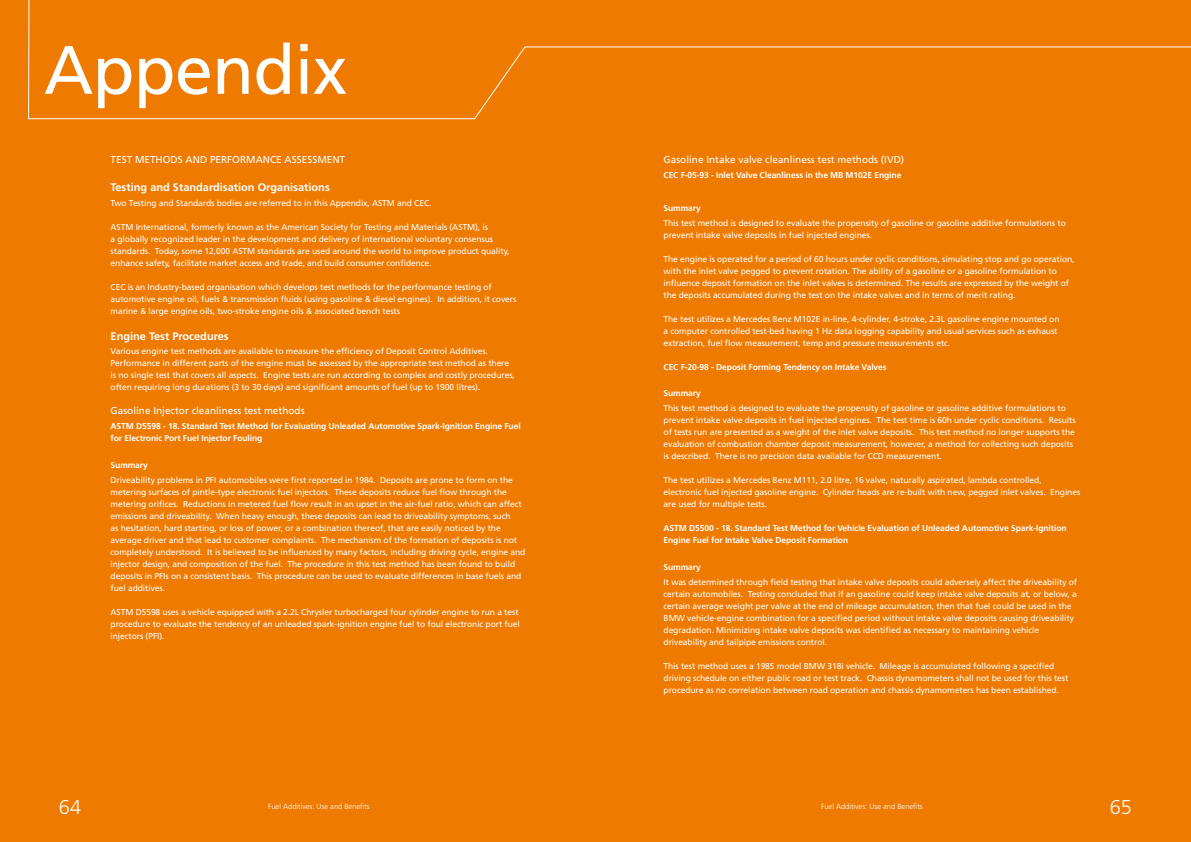
<style>
.page{position:relative;width:1191px;height:842px;background:#ef7a00}
.page>*{position:absolute;margin:0;border:0;box-sizing:border-box;transform-origin:0 0}
.content_style_2{font:68.4px "Frutiger LT Std";letter-spacing:-.01em;color:#fff}
.t1{font:300 20px "Frutiger LT Pro";color:#fff}
.Sub_Head_4{font:700 11px "Frutiger LT Std";color:#fff}
.Sub_heading_2{font:10px "Frutiger LT Std";color:#fff}
.Body{font:8.5px/12px "Frutiger LT Std";letter-spacing:-.01em;color:#fff}
.CEC___ASTM_refs{font:700 8.5px/12px "Frutiger LT Std";letter-spacing:-.01em;color:#fff}
.Sub_Head_3{font:700 8.5px "Frutiger LT Std";letter-spacing:-.01em;color:#fff}
.t2{font:300 7.5px "Frutiger LT Pro";color:#fff}
</style>
<div class="page">
<svg style="left:28px;top:0;width:1163px;height:119px"></svg>
<p class="content_style_2" style="left:44px;top:30px;width:304px">Appendix</p>
<p class="Sub_heading_2" style="left:111px;top:154px;width:236px">TEST METHODS AND PERFORMANCE ASSESSMENT</p>
<p class="Sub_Head_4" style="left:111px;top:181px;width:221px">Testing and Standardisation Organisations</p>
<p class="Body" style="left:111px;top:197px;width:322px">Two Testing and Standards bodies are referred to in this Appendix, ASTM and CEC.</p>
<p class="Body" style="left:111px;top:221px;width:400px">ASTM International, formerly known as the American Society for Testing and Materials (ASTM), is<br>a globally recognized leader in the development and delivery of international voluntary consensus standards. Today, some 12,000 ASTM standards are used around the world to improve product quality, enhance safety, facilitate market access and trade, and build consumer confidence.</p>
<p class="Body" style="left:111px;top:281px;width:407px">CEC is an Industry-based organisation which develops test methods for the performance testing of automotive engine oil, fuels &amp; transmission fluids (using gasoline &amp; diesel engines). In addition, it covers marine &amp; large engine oils, two-stroke engine oils &amp; associated bench tests</p>
<p class="Sub_Head_4" style="left:111px;top:329px;width:120px">Engine Test Procedures</p>
<p class="Body" style="left:111px;top:345px;width:406px">Various engine test methods are available to measure the efficiency of Deposit Control Additives.<br>Performance in different parts of the engine must be assessed by the appropriate test method as there is no single test that covers all aspects. Engine tests are run according to complex and costly procedures, often requiring long durations (3 to 30 days) and significant amounts of fuel (up to 1900 litres).</p>
<p class="Sub_heading_2" style="left:111px;top:405px;width:195px">Gasoline Injector cleanliness test methods</p>
<p class="CEC___ASTM_refs" style="left:111px;top:420px;width:412px">ASTM D5598 - 18. Standard Test Method for Evaluating Unleaded Automotive Spark-Ignition Engine Fuel for Electronic Port Fuel Injector Fouling</p>
<p class="Sub_Head_3" style="left:111px;top:460px;width:39px">Summary</p>
<p class="Body" style="left:111px;top:474px;width:416px">Driveability problems in PFI automobiles were first reported in 1984. Deposits are prone to form on the metering surfaces of pintle-type electronic fuel injectors. These deposits reduce fuel flow through the metering orifices. Reductions in metered fuel flow result in an upset in the air-fuel ratio, which can affect emissions and driveability. When heavy enough, these deposits can lead to driveability symptoms, such<br>as hesitation, hard starting, or loss of power, or a combination thereof, that are easily noticed by the average driver and that lead to customer complaints. The mechanism of the formation of deposits is not completely understood. It is believed to be influenced by many factors, including driving cycle, engine and injector design, and composition of the fuel. The procedure in this test method has been found to build deposits in PFIs on a consistent basis. This procedure can be used to evaluate differences in base fuels and fuel additives.</p>
<p class="Body" style="left:111px;top:606px;width:411px">ASTM D5598 uses a vehicle equipped with a 2.2L Chrysler turbocharged four cylinder engine to run a test procedure to evaluate the tendency of an unleaded spark-ignition engine fuel to foul electronic port fuel injectors (PFI).</p>
<p class="Sub_heading_2" style="left:663px;top:154px;width:242px">Gasoline Intake valve cleanliness test methods (IVD)</p>
<p class="CEC___ASTM_refs" style="left:663px;top:169px;width:239px">CEC F-05-93 - Inlet Valve Cleanliness in the MB M102E Engine</p>
<p class="Sub_Head_3" style="left:663px;top:203px;width:39px">Summary</p>
<p class="Body" style="left:663px;top:217px;width:404px">This test method is designed to evaluate the propensity of gasoline or gasoline additive formulations to prevent intake valve deposits in fuel injected engines.</p>
<p class="Body" style="left:663px;top:253px;width:412px">The engine is operated for a period of 60 hours under cyclic conditions, simulating stop and go operation, with the inlet valve pegged to prevent rotation. The ability of a gasoline or a gasoline formulation to influence deposit formation on the inlet valves is determined. The results are expressed by the weight of the deposits accumulated during the test on the intake valves and in terms of merit rating.</p>
<p class="Body" style="left:663px;top:313px;width:397px">The test utilizes a Mercedes Benz M102E in-line, 4-cylinder, 4-stroke, 2.3L gasoline engine mounted on a computer controlled test-bed having 1 Hz data logging capability and usual services such as exhaust extraction, fuel flow measurement, temp and pressure measurements etc.</p>
<p class="CEC___ASTM_refs" style="left:663px;top:361px;width:225px">CEC F-20-98 - Deposit Forming Tendency on Intake Valves</p>
<p class="Sub_Head_3" style="left:663px;top:388px;width:39px">Summary</p>
<p class="Body" style="left:663px;top:402px;width:413px">This test method is designed to evaluate the propensity of gasoline or gasoline additive formulations to prevent intake valve deposits in fuel injected engines. The test time is 60h under cyclic conditions. Results of tests run are presented as a weight of the inlet valve deposits. This test method no longer supports the evaluation of combustion chamber deposit measurement, however, a method for collecting such deposits is described. There is no precision data available for CCD measurement.</p>
<p class="Body" style="left:663px;top:474px;width:418px">The test utilizes a Mercedes Benz M111, 2.0 litre, 16 valve, naturally aspirated, lambda controlled, electronic fuel injected gasoline engine. Cylinder heads are re-built with new, pegged inlet valves. Engines are used for multiple tests.</p>
<p class="CEC___ASTM_refs" style="left:663px;top:522px;width:405px">ASTM D5500 - 18. Standard Test Method for Vehicle Evaluation of Unleaded Automotive Spark-Ignition<br>Engine Fuel for Intake Valve Deposit Formation</p>
<p class="Sub_Head_3" style="left:663px;top:562px;width:39px">Summary</p>
<p class="Body" style="left:663px;top:576px;width:415px">It was determined through field testing that intake valve deposits could adversely affect the driveability of certain automobiles. Testing concluded that if an gasoline could keep intake valve deposits at, or below, a certain average weight per valve at the end of mileage accumulation, then that fuel could be used in the BMW vehicle-engine combination for a specified period without intake valve deposits causing driveability degradation. Minimizing intake valve deposits was identified as necessary to maintaining vehicle driveability and tailpipe emissions control.</p>
<p class="Body" style="left:663px;top:660px;width:406px">This test method uses a 1985 model BMW 318i vehicle. Mileage is accumulated following a specified driving schedule on either public road or test track. Chassis dynamometers shall not be used for this test procedure as no correlation between road operation and chassis dynamometers has been established.</p>
<p class="t1" style="left:59px;top:795px;width:24px">64</p>
<p class="t2" style="left:268px;top:802px;width:103px">Fuel Additives: Use and Benefits</p>
<p class="t2" style="left:821px;top:802px;width:103px">Fuel Additives: Use and Benefits</p>
<p class="t1" style="left:1109px;top:795px;width:24px">65</p>
</div>
